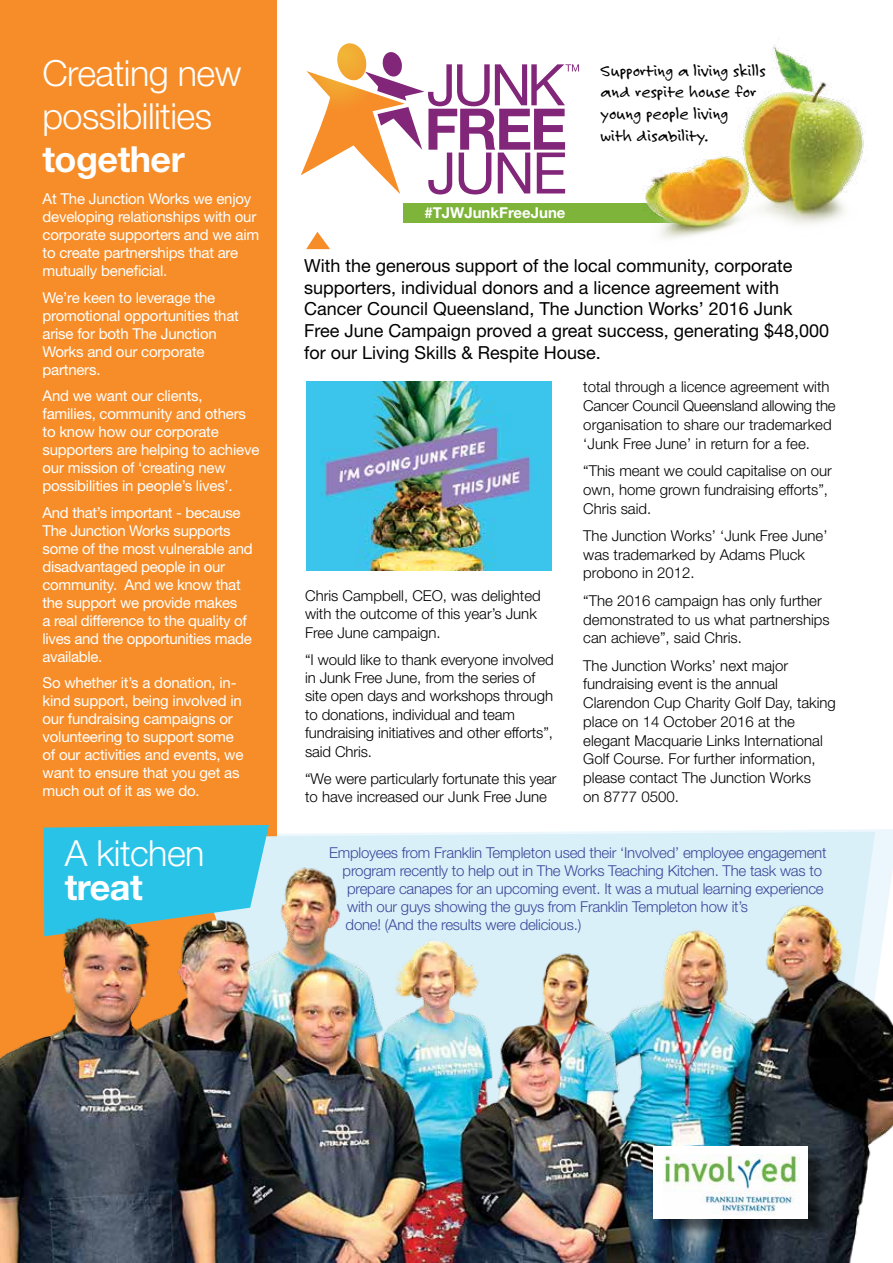
<style>
.page{position:relative;width:893px;height:1263px;background:#fff}
.page>*{position:absolute;margin:0;border:0;box-sizing:border-box;transform-origin:0 0}
.t1{font:300 36px/43.2px "Helvetica Neue";letter-spacing:-.015em;color:#fff}
.t2{font:700 36px "Helvetica Neue";letter-spacing:-.015em;color:#fff}
.t3{font:18px/21.6px "Helvetica Neue";color:#000}
.t4{font:18px/21.6px "Felt Tip Roman";color:#000}
.t5{font:300 15px/18.8px "Helvetica Neue";color:#000}
.t6{font:15px/18px "Helvetica Neue";letter-spacing:-.015em;color:#fff}
.t7{font:300 15px "Helvetica Neue";letter-spacing:-.015em;color:#39499b}
.t8{font:700 15px "Helvetica Neue";color:#fff}
</style>
<div class="page">
<div style="left:403px;top:204px;width:297px;height:19px;background:#7db439"></div>
<div style="left:0;top:0;width:276px;height:1263px;background:#f78d28"></div>
<img style="left:306px;top:382px;width:245px;height:189px">
<svg style="left:269px;top:832px;width:606px;height:21px;background:#dbf0f8"></svg>
<svg style="left:44px;top:825px;width:225px;height:28px;background:#36c0de"></svg>
<img style="left:0;top:853px;width:893px;height:410px">
<svg style="left:306px;top:232px;width:24px;height:17px"></svg>
<div style="left:656px;top:1148px;width:171px;height:89px;background:#000;opacity:.5"></div>
<div style="left:653px;top:1145px;width:155px;height:73px;background:#fff"></div>
<img style="left:663px;top:1154px;width:136px;height:61px">
<svg style="left:301px;top:43px;width:278px;height:151px"></svg>
<img style="left:618px;top:46px;width:246px;height:193px">
<h1 class="t1" style="left:43px;top:51px;width:200px">Creating new possibilities</h1>
<h1 class="t2" style="left:43px;top:137px;width:144px">together</h1>
<p class="t6" style="left:43px;top:190px;width:218px">At The Junction Works we enjoy developing relationships with our corporate supporters and we aim to create partnerships that are mutually beneficial.</p>
<p class="t6" style="left:43px;top:288px;width:198px">We’re keen to leverage the promotional opportunities that arise for both The Junction<br>Works and our corporate partners.</p>
<p class="t6" style="left:43px;top:387px;width:218px">And we want our clients, families, community and others to know how our corporate supporters are helping to achieve our mission of ‘creating new possibilities in people’s lives’.</p>
<p class="t6" style="left:43px;top:503px;width:212px">And that’s important - because<br>The Junction Works supports some of the most vulnerable and disadvantaged people in our community. And we know that the support we provide makes<br>a real difference to the quality of lives and the opportunities made available.</p>
<p class="t6" style="left:43px;top:674px;width:203px">So whether it’s a donation, in&shy;kind support, being involved in our fundraising campaigns or volunteering to support some of our activities and events, we want to ensure that you get as much out of it as we do.</p>
<h1 class="t1" style="left:65px;top:831px;width:141px">A kitchen</h1>
<h1 class="t2" style="left:65px;top:865px;width:79px">treat</h1>
<p class="t8" style="left:424px;top:203px;width:143px">#TJWJunkFreeJune</p>
<p class="t4" style="left:601px;top:59px;width:166px">Supporting a living skills and respite house for young people living<br>with disability.</p>
<p class="t3" style="left:304px;top:255px;width:527px">With the generous support of the local community, corporate supporters, individual donors and a licence agreement with Cancer Council Queensland, The Junction Works’ 2016 Junk Free June Campaign proved a great success, generating $48,000 for our Living Skills &amp; Respite House.</p>
<p class="t5" style="left:305px;top:586px;width:237px">Chris Campbell, CEO, was delighted with the outcome of this year’s Junk<br>Free June campaign.</p>
<p class="t5" style="left:305px;top:650px;width:250px">“I would like to thank everyone involved in Junk Free June, from the series of site open days and workshops through to donations, individual and team fundraising initiatives and other efforts”, said Chris.</p>
<p class="t5" style="left:305px;top:769px;width:253px">“We were particularly fortunate this year to have increased our Junk Free June</p>
<p class="t5" style="left:583px;top:377px;width:254px">total through a licence agreement with Cancer Council Queensland allowing the organisation to share our trademarked ‘Junk Free June’ in return for a fee.</p>
<p class="t5" style="left:583px;top:461px;width:250px">“This meant we could capitalise on our own, home grown fundraising efforts”,<br>Chris said.</p>
<p class="t5" style="left:583px;top:526px;width:246px">The Junction Works’ ‘Junk Free June’ was trademarked by Adams Pluck probono in 2012.</p>
<p class="t5" style="left:583px;top:591px;width:248px">“The 2016 campaign has only further demonstrated to us what partnerships can achieve”, said Chris.</p>
<p class="t5" style="left:583px;top:655px;width:254px">The Junction Works’ next major fundraising event is the annual<br>Clarendon Cup Charity Golf Day, taking place on 14 October 2016 at the elegant Macquarie Links International<br>Golf Course. For further information, please contact The Junction Works<br>on 8777 0500.</p>
<p class="t7" style="left:329px;top:843px;width:499px">Employees from Franklin Templeton used their ‘Involved’ employee engagement</p>
<p class="t7" style="left:343px;top:861px;width:481px">program recently to help out in The Works Teaching Kitchen. The task was to</p>
<p class="t7" style="left:347px;top:879px;width:478px">prepare canapes for an upcoming event. It was a mutual learning experience</p>
<p class="t7" style="left:347px;top:897px;width:402px">with our guys showing the guys from Franklin Templeton how it’s</p>
<p class="t7" style="left:346px;top:915px;width:237px">done! (And the results were delicious.)</p>
</div>
